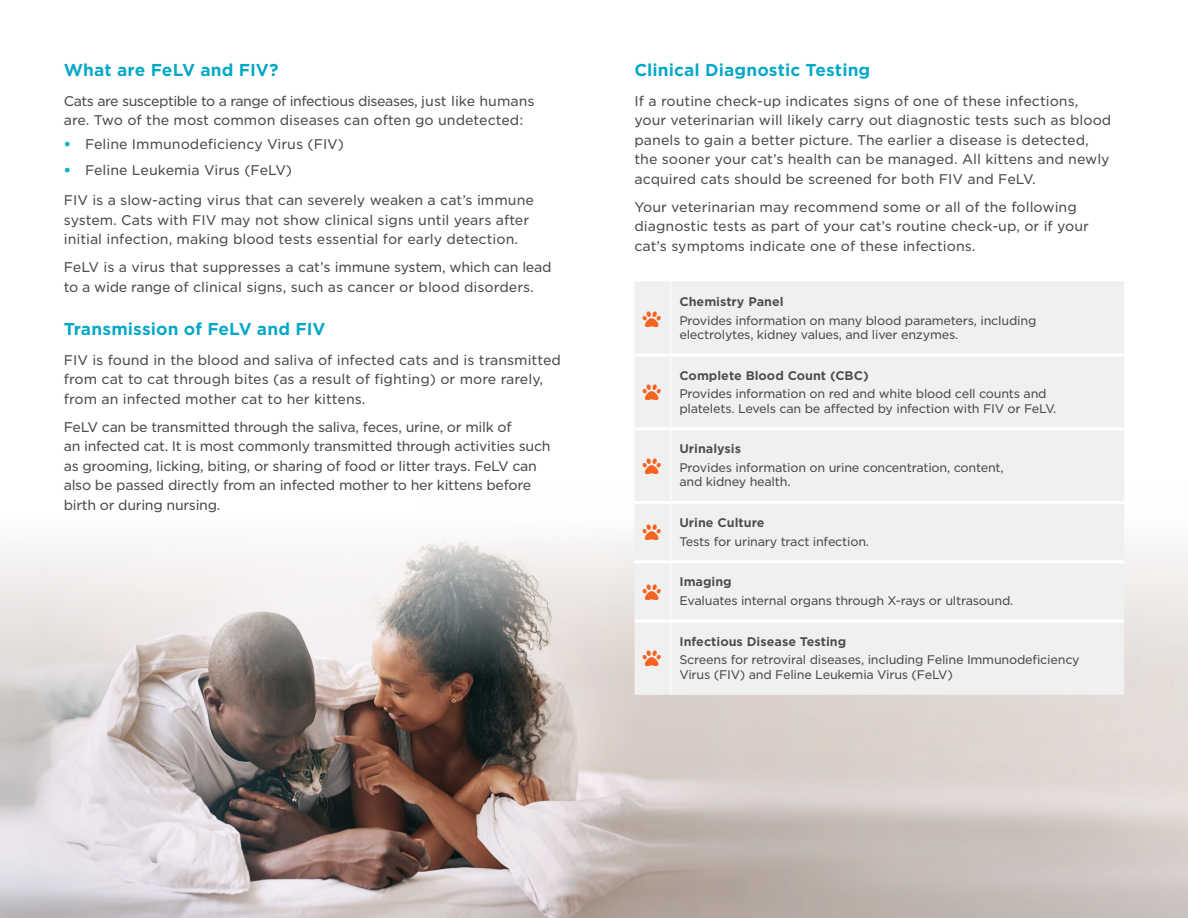
<style>
.page{position:relative;width:1188px;height:918px;background:#fff}
.page>*{position:absolute;margin:0;border:0;box-sizing:border-box;transform-origin:0 0}
.t1{font:700 16.5px "Gotham S Sm";letter-spacing:.005em;color:#00a7c7}
.t2{font:13.5px/19.5px "Gotham S Sm";color:#4b4c4d}
.t3{font:13.5px/19.5px "Gotham S Sm";letter-spacing:-.025em;color:#4b4c4d}
.t4{font:12px/14.4px "Gotham S Sm";letter-spacing:-.02em;color:#4b4c4d}
.t5{font:700 12px "Gotham S Sm";color:#4b4c4d}
.s1{font-weight:900;color:#00b1ce}
</style>
<div class="page">
<img style="left:0;top:540px;width:1188px;height:378px">
<div style="left:634px;top:282px;width:490px;height:413px;background:#f0f0f0"></div>
<hr style="left:634px;top:354px;width:36px;height:3px;background:#fff">
<hr style="left:672px;top:354px;width:452px;height:3px;background:#fff">
<hr style="left:634px;top:427px;width:36px;height:3px;background:#fff">
<hr style="left:672px;top:427px;width:452px;height:3px;background:#fff">
<hr style="left:634px;top:501px;width:36px;height:3px;background:#fff">
<hr style="left:672px;top:501px;width:452px;height:3px;background:#fff">
<hr style="left:670px;top:281px;width:2px;height:74px;background:#fff">
<hr style="left:670px;top:355px;width:2px;height:74px;background:#fff">
<hr style="left:670px;top:429px;width:2px;height:74px;background:#fff">
<hr style="left:670px;top:503px;width:2px;height:57px;background:#fff">
<hr style="left:634px;top:560px;width:37px;height:3px;background:#fff">
<hr style="left:671px;top:560px;width:453px;height:3px;background:#fff">
<hr style="left:670px;top:563px;width:2px;height:57px;background:#fff">
<hr style="left:634px;top:620px;width:37px;height:3px;background:#fff">
<hr style="left:671px;top:620px;width:453px;height:3px;background:#fff">
<hr style="left:670px;top:623px;width:2px;height:72px;background:#fff">
<svg style="left:643px;top:311px;width:18px;height:16px"></svg>
<svg style="left:643px;top:384px;width:18px;height:16px"></svg>
<svg style="left:643px;top:458px;width:18px;height:16px"></svg>
<svg style="left:643px;top:525px;width:18px;height:16px"></svg>
<svg style="left:643px;top:584px;width:18px;height:16px"></svg>
<svg style="left:643px;top:650px;width:18px;height:16px"></svg>
<p class="t1" style="left:64px;top:58px;width:216px">What are FeLV and FIV?</p>
<p class="t2" style="left:64px;top:91px;width:472px">Cats are susceptible to a range of infectious diseases, just like humans are. Two of the most common diseases can often go undetected:</p>
<p class="t2" style="left:64px;top:134px;width:282px"><span class="s1">•</span> Feline Immunodeficiency Virus (FIV)</p>
<p class="t2" style="left:64px;top:160px;width:230px"><span class="s1">•</span> Feline Leukemia Virus (FeLV)</p>
<p class="t2" style="left:64px;top:190px;width:472px">FIV is a slow-acting virus that can severely weaken a cat’s immune system. Cats with FIV may not show clinical signs until years after initial infection, making blood tests essential for early detection.</p>
<p class="t2" style="left:64px;top:257px;width:489px">FeLV is a virus that suppresses a cat’s immune system, which can lead to a wide range of clinical signs, such as cancer or blood disorders.</p>
<p class="t1" style="left:64px;top:317px;width:263px">Transmission of FeLV and FIV</p>
<p class="t2" style="left:64px;top:350px;width:499px">FIV is found in the blood and saliva of infected cats and is transmitted from cat to cat through bites (as a result of fighting) or more rarely, from an infected mother cat to her kittens.</p>
<p class="t3" style="left:64px;top:417px;width:488px">FeLV can be transmitted through the saliva, feces, urine, or milk of<br>an infected cat. It is most commonly transmitted through activities such as grooming, licking, biting, or sharing of food or litter trays. FeLV can also be passed directly from an infected mother to her kittens before birth or during nursing.</p>
<p class="t1" style="left:634px;top:58px;width:237px">Clinical Diagnostic Testing</p>
<p class="t2" style="left:634px;top:91px;width:478px">If a routine check-up indicates signs of one of these infections, your veterinarian will likely carry out diagnostic tests such as blood panels to gain a better picture. The earlier a disease is detected, the sooner your cat’s health can be managed. All kittens and newly acquired cats should be screened for both FIV and FeLV.</p>
<p class="t2" style="left:634px;top:197px;width:456px">Your veterinarian may recommend some or all of the following diagnostic tests as part of your cat’s routine check-up, or if your cat’s symptoms indicate one of these infections.</p>
<p class="t5" style="left:679px;top:293px;width:106px">Chemistry Panel</p>
<p class="t4" style="left:679px;top:313px;width:358px">Provides information on many blood parameters, including electrolytes, kidney values, and liver enzymes.</p>
<p class="t5" style="left:679px;top:367px;width:191px">Complete Blood Count (CBC)</p>
<p class="t4" style="left:679px;top:386px;width:378px">Provides information on red and white blood cell counts and platelets. Levels can be affected by infection with FIV or FeLV.</p>
<p class="t5" style="left:679px;top:441px;width:63px">Urinalysis</p>
<p class="t4" style="left:679px;top:460px;width:326px">Provides information on urine concentration, content, and kidney health.</p>
<p class="t5" style="left:679px;top:514px;width:87px">Urine Culture</p>
<p class="t4" style="left:679px;top:534px;width:191px">Tests for urinary tract infection.</p>
<p class="t5" style="left:679px;top:574px;width:54px">Imaging</p>
<p class="t4" style="left:679px;top:593px;width:335px">Evaluates internal organs through X-rays or ultrasound.</p>
<p class="t5" style="left:679px;top:633px;width:168px">Infectious Disease Testing</p>
<p class="t4" style="left:679px;top:652px;width:402px">Screens for retroviral diseases, including Feline Immunodeficiency<br>Virus (FIV) and Feline Leukemia Virus (FeLV)</p>
</div>
